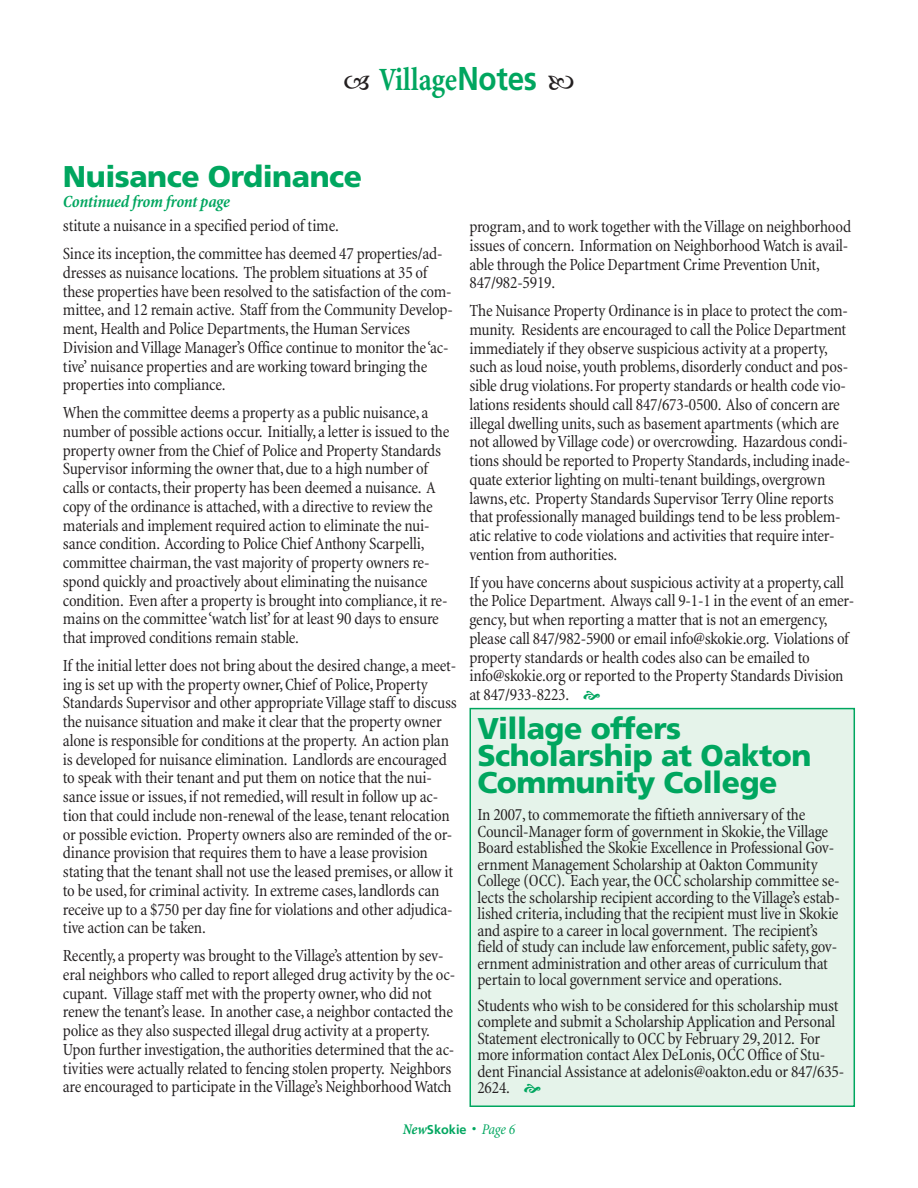
<style>
.page{position:relative;width:918px;height:1188px;background:#fff}
.page>*{position:absolute;margin:0;border:0;box-sizing:border-box;transform-origin:0 0}
.t1{font:700 condensed 33px "Minion";letter-spacing:-.005em;color:#00a65f;scale:.9 1}
.t2{font:900 30px/27px "Frutiger";letter-spacing:-.015em;color:#00a65f}
.t3{font:condensed 17.25px/18.8px "Minion";letter-spacing:-.015em;color:#231f20}
.t4{font:italic 700 condensed 17.25px "Minion";letter-spacing:-.02em;color:#00a65f}
.t5{font:700 12.75px "Frutiger";color:#00a65f}
.s1{font-family:"Frutiger";font-stretch:normal}
.s2{font-family:"Minion";font-style:italic;font-stretch:condensed;font-size:15px}
.s3{font-family:"Helvetica";font-weight:400;font-size:15px}
.s4{font-family:"Minion";font-weight:400;font-style:italic;font-stretch:condensed;font-size:15px}
</style>
<div class="page">
<div style="left:471px;top:709px;width:383px;height:397px;background:#e5f3ea"></div>
<div style="left:470px;top:708px;width:385px;height:399px;border:2px solid #00a65f"></div>
<h1 class="t1" style="left:379px;top:67px;width:177px">Village<span class="s1">Notes</span></h1>
<h2 class="t2" style="left:63px;top:166px;width:301px">Nuisance Ordinance</h2>
<p class="t4" style="left:63px;top:195px;width:169px">Continued from front page</p>
<p class="t3" style="left:63px;top:213px;width:381px;line-height:27.8px">stitute a nuisance in a specified period of time.<br>Since its inception, the committee has deemed 47 properties/ad-</p>
<p class="t3" style="left:63px;top:264px;width:391px">dresses as nuisance locations. The problem situations at 35 of these properties have been resolved to the satisfaction of the com&shy;mittee, and 12 remain active. Staff from the Community Develop&shy;ment, Health and Police Departments, the Human Services Division and Village Manager’s Office continue to monitor the ‘ac&shy;tive’ nuisance properties and are working toward bringing the properties into compliance.</p>
<p class="t3" style="left:63px;top:405px;width:388px">When the committee deems a property as a public nuisance, a number of possible actions occur. Initially, a letter is issued to the property owner from the Chief of Police and Property Standards Supervisor informing the owner that, due to a high number of calls or contacts, their property has been deemed a nuisance. A copy of the ordinance is attached, with a directive to review the materials and implement required action to eliminate the nui&shy;sance condition. According to Police Chief Anthony Scarpelli, committee chairman, the vast majority of property owners re&shy;spond quickly and proactively about eliminating the nuisance condition. Even after a property is brought into compliance, it re&shy;mains on the committee ‘watch list’ for at least 90 days to ensure that improved conditions remain stable.</p>
<p class="t3" style="left:63px;top:657px;width:396px">If the initial letter does not bring about the desired change, a meet&shy;ing is set up with the property owner, Chief of Police, Property Standards Supervisor and other appropriate Village staff to discuss the nuisance situation and make it clear that the property owner alone is responsible for conditions at the property. An action plan is developed for nuisance elimination. Landlords are encouraged to speak with their tenant and put them on notice that the nui&shy;sance issue or issues, if not remedied, will result in follow up ac&shy;tion that could include non-renewal of the lease, tenant relocation or possible eviction. Property owners also are reminded of the or&shy;dinance provision that requires them to have a lease provision stating that the tenant shall not use the leased premises, or allow it to be used, for criminal activity. In extreme cases, landlords can receive up to a $750 per day fine for violations and other adjudica&shy;tive action can be taken.</p>
<p class="t3" style="left:63px;top:948px;width:394px">Recently, a property was brought to the Village’s attention by sev&shy;eral neighbors who called to report alleged drug activity by the oc&shy;cupant. Village staff met with the property owner, who did not renew the tenant’s lease. In another case, a neighbor contacted the police as they also suspected illegal drug activity at a property.<br>Upon further investigation, the authorities determined that the ac&shy;tivities were actually related to fencing stolen property. Neighbors are encouraged to participate in the Village’s Neighborhood Watch</p>
<p class="t3" style="left:469px;top:219px;width:383px">program, and to work together with the Village on neighborhood issues of concern. Information on Neighborhood Watch is avail&shy;able through the Police Department Crime Prevention Unit, 847/982-5919.</p>
<p class="t3" style="left:469px;top:303px;width:382px">The Nuisance Property Ordinance is in place to protect the com&shy;munity. Residents are encouraged to call the Police Department immediately if they observe suspicious activity at a property, such as loud noise, youth problems, disorderly conduct and pos&shy;sible drug violations. For property standards or health code vio&shy;lations residents should call 847/673-0500. Also of concern are illegal dwelling units, such as basement apartments (which are not allowed by Village code) or overcrowding. Hazardous condi&shy;tions should be reported to Property Standards, including inade&shy;quate exterior lighting on multi-tenant buildings, overgrown lawns, etc. Property Standards Supervisor Terry Oline reports that professionally managed buildings tend to be less problem&shy;atic relative to code violations and activities that require inter&shy;vention from authorities.</p>
<p class="t3" style="left:469px;top:574px;width:386px">If you have concerns about suspicious activity at a property, call the Police Department. Always call 9-1-1 in the event of an emer&shy;gency, but when reporting a matter that is not an emergency, please call 847/982-5900 or email info@skokie.org. Violations of property standards or health codes also can be emailed to info@skokie.org or reported to the Property Standards Division at 847/933-8223.</p>
<h2 class="t2" style="left:477px;top:718px;width:336px">Village offers<br>Scholarship at Oakton<br>Community College</h2>
<p class="t3" style="left:477px;top:808px;width:364px;line-height:16.5px">In 2007, to commemorate the fiftieth anniversary of the Council-Manager form of government in Skokie, the Village Board established the Skokie Excellence in Professional Gov&shy;ernment Management Scholarship at Oakton Community College (OCC). Each year, the OCC scholarship committee se&shy;lects the scholarship recipient according to the Village’s estab&shy;lished criteria, including that the recipient must live in Skokie and aspire to a career in local government. The recipient’s field of study can include law enforcement, public safety, gov&shy;ernment administration and other areas of curriculum that pertain to local government service and operations.</p>
<p class="t3" style="left:477px;top:999px;width:368px;line-height:16.5px">Students who wish to be considered for this scholarship must complete and submit a Scholarship Application and Personal Statement electronically to OCC by February 29, 2012. For more information contact Alex DeLonis, OCC Office of Stu&shy;dent Financial Assistance at adelonis@oakton.edu or 847/635- 2624.</p>
<p class="t5" style="left:403px;top:1124px;width:114px"><span class="s2">New</span>Skokie <span class="s3">•</span> <span class="s4">Page 6</span></p>
</div>
